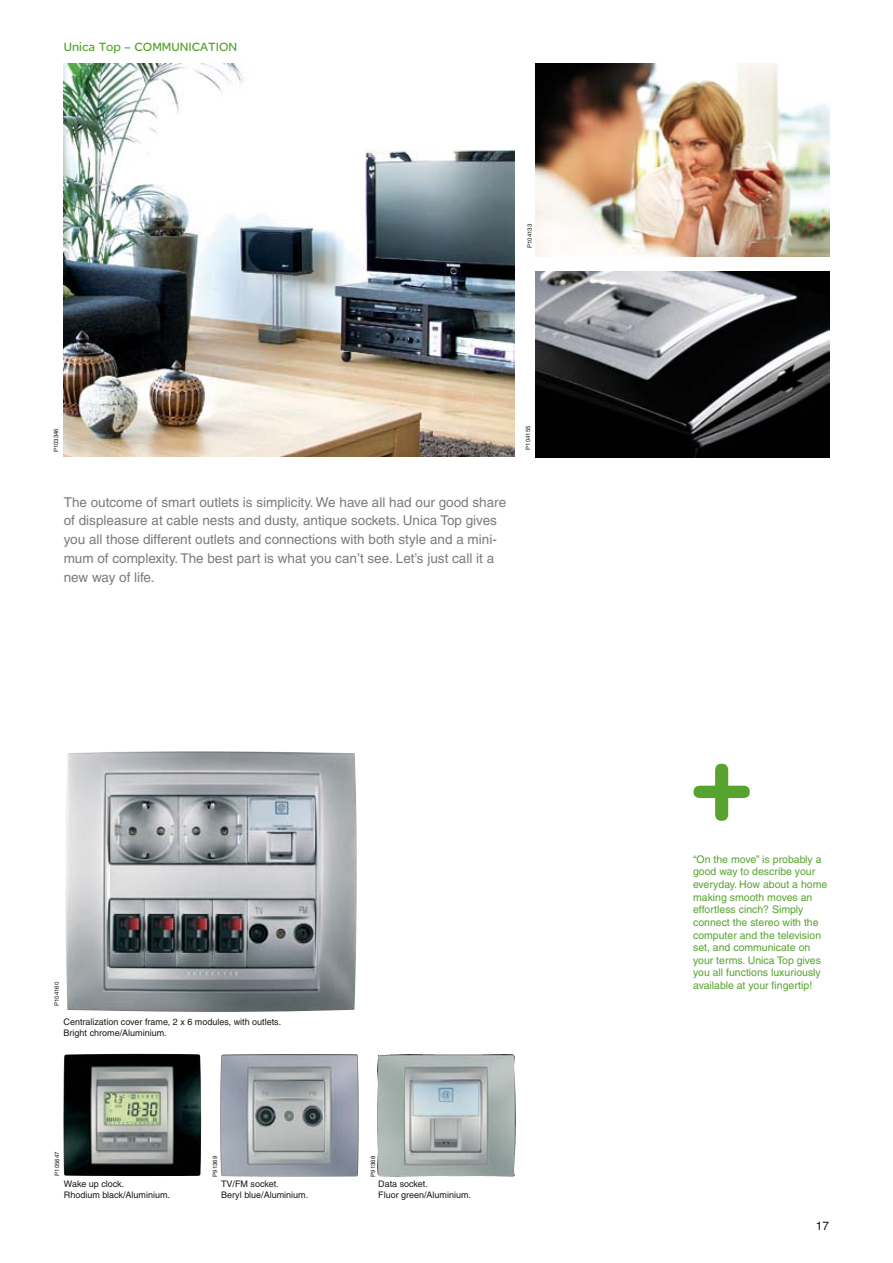
<style>
.page{position:relative;width:893px;height:1263px;background:#fff}
.page>*{position:absolute;margin:0;border:0;box-sizing:border-box;transform-origin:0 0}
.t1{font:13.5px/18.8px "Helvetica";color:#7b7b7a}
.t2{font:12.75px "SE Optimist";color:#57a330}
.t3{font:12px "Helvetica";color:#191917}
.t4{font:10.5px/12.6px "Helvetica";color:#57a330}
.t5{font:9px/10.8px "Helvetica";color:#191917}
.t6{font:6px "Helvetica";color:#191917}
</style>
<div class="page">
<img style="left:536px;top:64px;width:293px;height:192px">
<img style="left:65px;top:751px;width:292px;height:261px">
<img style="left:536px;top:272px;width:293px;height:185px">
<img style="left:64px;top:64px;width:450px;height:393px">
<img style="left:220px;top:1054px;width:139px;height:123px">
<img style="left:377px;top:1054px;width:138px;height:123px">
<svg style="left:694px;top:764px;width:56px;height:57px"></svg>
<img style="left:63px;top:1054px;width:138px;height:122px">
<p class="t2" style="left:64px;top:40px;width:175px">Unica Top – COMMUNICATION</p>
<p class="t6" style="left:526px;top:248px;width:25px;rotate:-90deg">P1 04133</p>
<p class="t6" style="left:53px;top:452px;width:25px;rotate:-90deg">P1 03346</p>
<p class="t6" style="left:525px;top:450px;width:26px;rotate:-90deg">P1 041 55</p>
<p class="t1" style="left:64px;top:492px;width:444px">The outcome of smart outlets is simplicity. We have all had our good share of displeasure at cable nests and dusty, antique sockets. Unica Top gives you all those different outlets and connections with both style and a mini&shy;mum of complexity. The best part is what you can’t see. Let’s just call it a new way of life.</p>
<p class="t6" style="left:53px;top:1006px;width:26px;rotate:-90deg">P1 04160</p>
<p class="t5" style="left:64px;top:1017px;width:219px">Centralization cover frame, 2 x 6 modules, with outlets.<br>Bright chrome/Aluminium.</p>
<p class="t6" style="left:54px;top:1175px;width:26px;rotate:-90deg">P1 05647</p>
<p class="t5" style="left:64px;top:1179px;width:108px">Wake up clock.<br>Rhodium black/Aluminium.</p>
<p class="t6" style="left:212px;top:1177px;width:22px;rotate:-90deg">P91369</p>
<p class="t6" style="left:369px;top:1177px;width:22px;rotate:-90deg">P91368</p>
<p class="t5" style="left:221px;top:1179px;width:89px">TV/FM socket.<br>Beryl blue/Aluminium.</p>
<p class="t5" style="left:378px;top:1179px;width:94px">Data socket.<br>Fluor green/Aluminium.</p>
<p class="t4" style="left:693px;top:853px;width:136px">“On the move” is probably a good way to describe your everyday. How about a home making smooth moves an effortless cinch? Simply connect the stereo with the computer and the television set, and communicate on your terms. Unica Top gives you all functions luxuriously available at your fingertip!</p>
<p class="t3" style="left:816px;top:1218px;width:15px">1 7</p>
</div>
